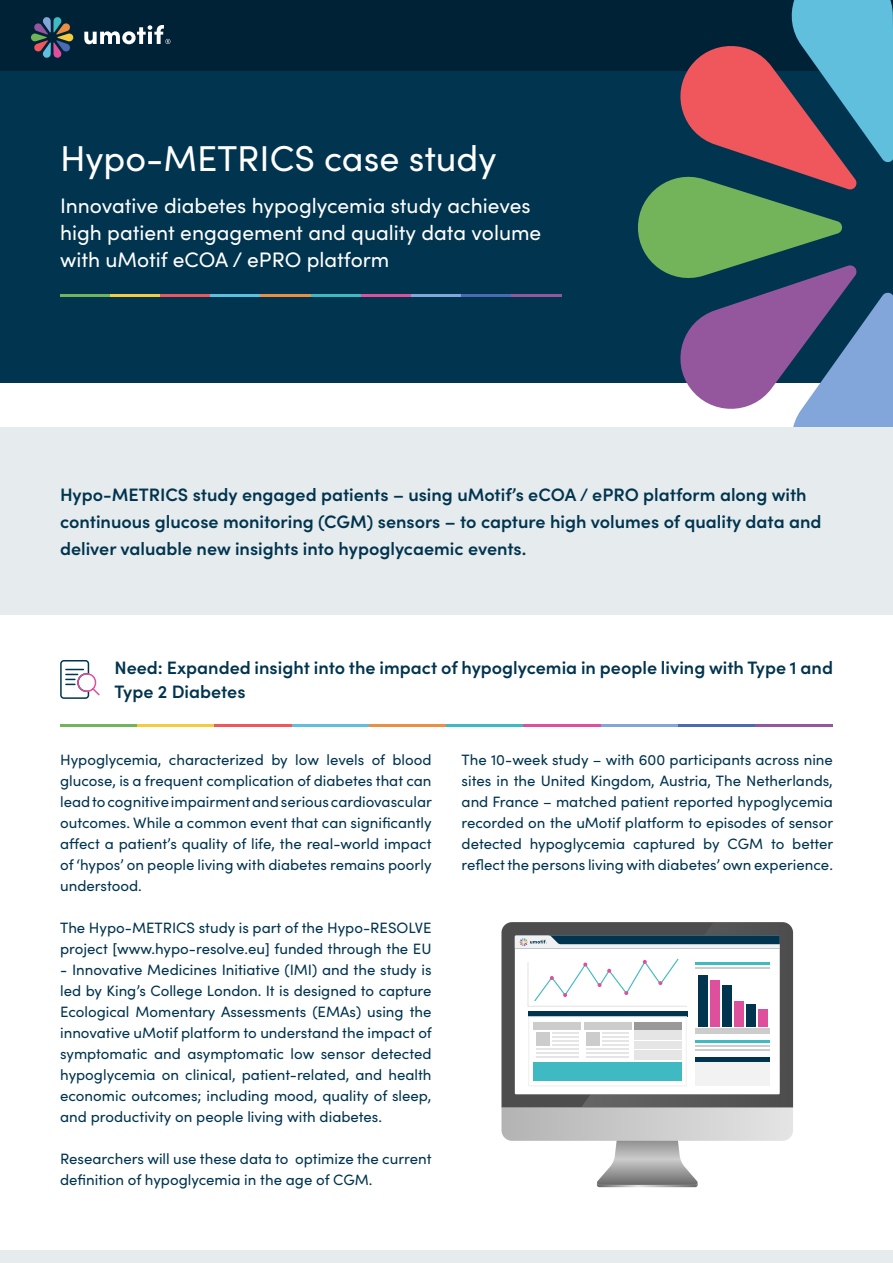
<style>
.page{position:relative;width:893px;height:1263px;background:#fff}
.page>*{position:absolute;margin:0;border:0;box-sizing:border-box;transform-origin:0 0}
.t1{font:36px "Sofia Pro";color:#fff}
.t2{font:21px/27px "Sofia Pro";color:#fff}
.t3{font:600 18px/27px "Sofia Pro";color:#00344f}
.t4{font:15px/21px "Sofia Pro";color:#00344f;text-align:justify}
</style>
<div class="page">
<div style="left:0;top:0;width:893px;height:75px;background:#002237"></div>
<svg style="left:31px;top:17px;width:42px;height:41px"></svg>
<svg style="left:84px;top:25px;width:86px;height:19px"></svg>
<div style="left:0;top:71px;width:893px;height:311px;background:#00344f"></div>
<svg style="left:638px;top:0;width:255px;height:428px"></svg>
<div style="left:0;top:428px;width:893px;height:187px;background:#e6ebed"></div>
<hr style="left:60px;top:294px;width:50px;height:2px;background:#73b359">
<hr style="left:110px;top:294px;width:50px;height:2px;background:#f5cc3d">
<hr style="left:160px;top:294px;width:51px;height:2px;background:#f0575c">
<hr style="left:211px;top:294px;width:50px;height:2px;background:#61bfde">
<hr style="left:261px;top:294px;width:50px;height:2px;background:#eb8f42">
<hr style="left:311px;top:294px;width:50px;height:2px;background:#40bac2">
<hr style="left:361px;top:294px;width:50px;height:2px;background:#de4f9c">
<hr style="left:411px;top:294px;width:51px;height:2px;background:#82a6d9">
<hr style="left:462px;top:294px;width:50px;height:2px;background:#4a6bb3">
<hr style="left:512px;top:294px;width:50px;height:2px;background:#94579e">
<svg style="left:60px;top:660px;width:40px;height:39px"></svg>
<hr style="left:60px;top:725px;width:77px;height:2px;background:#73b359">
<hr style="left:137px;top:725px;width:78px;height:2px;background:#f5cc3d">
<hr style="left:215px;top:725px;width:77px;height:2px;background:#f0575c">
<hr style="left:292px;top:725px;width:77px;height:2px;background:#61bfde">
<hr style="left:369px;top:725px;width:77px;height:2px;background:#eb8f42">
<hr style="left:446px;top:725px;width:78px;height:2px;background:#40bac2">
<hr style="left:524px;top:725px;width:77px;height:2px;background:#de4f9c">
<hr style="left:601px;top:725px;width:77px;height:2px;background:#82a6d9">
<hr style="left:678px;top:725px;width:78px;height:2px;background:#4a6bb3">
<hr style="left:756px;top:725px;width:77px;height:2px;background:#94579e">
<svg style="left:501px;top:922px;width:292px;height:265px"></svg>
<div style="left:0;top:1250px;width:893px;height:13px;background:#e6ebed"></div>
<h1 class="t1" style="left:60px;top:133px;width:438px">Hypo-METRICS case study</h1>
<h2 class="t2" style="left:60px;top:191px;width:483px">Innovative diabetes hypoglycemia study achieves high patient engagement and quality data volume with uMotif eCOA / ePRO platform</h2>
<p class="t3" style="left:60px;top:480px;width:763px">Hypo-METRICS study engaged patients – using uMotif’s eCOA / ePRO platform along with continuous glucose monitoring (CGM) sensors – to capture high volumes of quality data and deliver valuable new insights into hypoglycaemic events.</p>
<p class="t3" style="left:115px;top:654px;width:720px;line-height:24px">Need: Expanded insight into the impact of hypoglycemia in people living with Type 1 and<br>Type 2 Diabetes</p>
<p class="t4" style="left:60px;top:748px;width:373px">Hypoglycemia, characterized by low levels of blood glucose, is a frequent complication of diabetes that can lead to cognitive impairment and serious cardiovascular outcomes. While a common event that can significantly affect a patient’s quality of life, the real-world impact of ‘hypos’ on people living with diabetes remains poorly understood.</p>
<p class="t4" style="left:60px;top:916px;width:373px">The Hypo-METRICS study is part of the Hypo-RESOLVE project [www.hypo-resolve.eu] funded through the EU</p>
<p class="t4" style="left:60px;top:958px;width:373px">- Innovative Medicines Initiative (IMI) and the study is led by King’s College London. It is designed to capture Ecological Momentary Assessments (EMAs) using the innovative uMotif platform to understand the impact of symptomatic and asymptomatic low sensor detected hypoglycemia on clinical, patient-related, and health economic outcomes; including mood, quality of sleep, and productivity on people living with diabetes.</p>
<p class="t4" style="left:60px;top:1147px;width:373px">Researchers will use these data to optimize the current definition of hypoglycemia in the age of CGM.</p>
<p class="t4" style="left:462px;top:748px;width:373px">The 10-week study – with 600 participants across nine sites in the United Kingdom, Austria, The Netherlands, and France – matched patient reported hypoglycemia recorded on the uMotif platform to episodes of sensor detected hypoglycemia captured by CGM to better reflect the persons living with diabetes’ own experience.</p>
</div>
